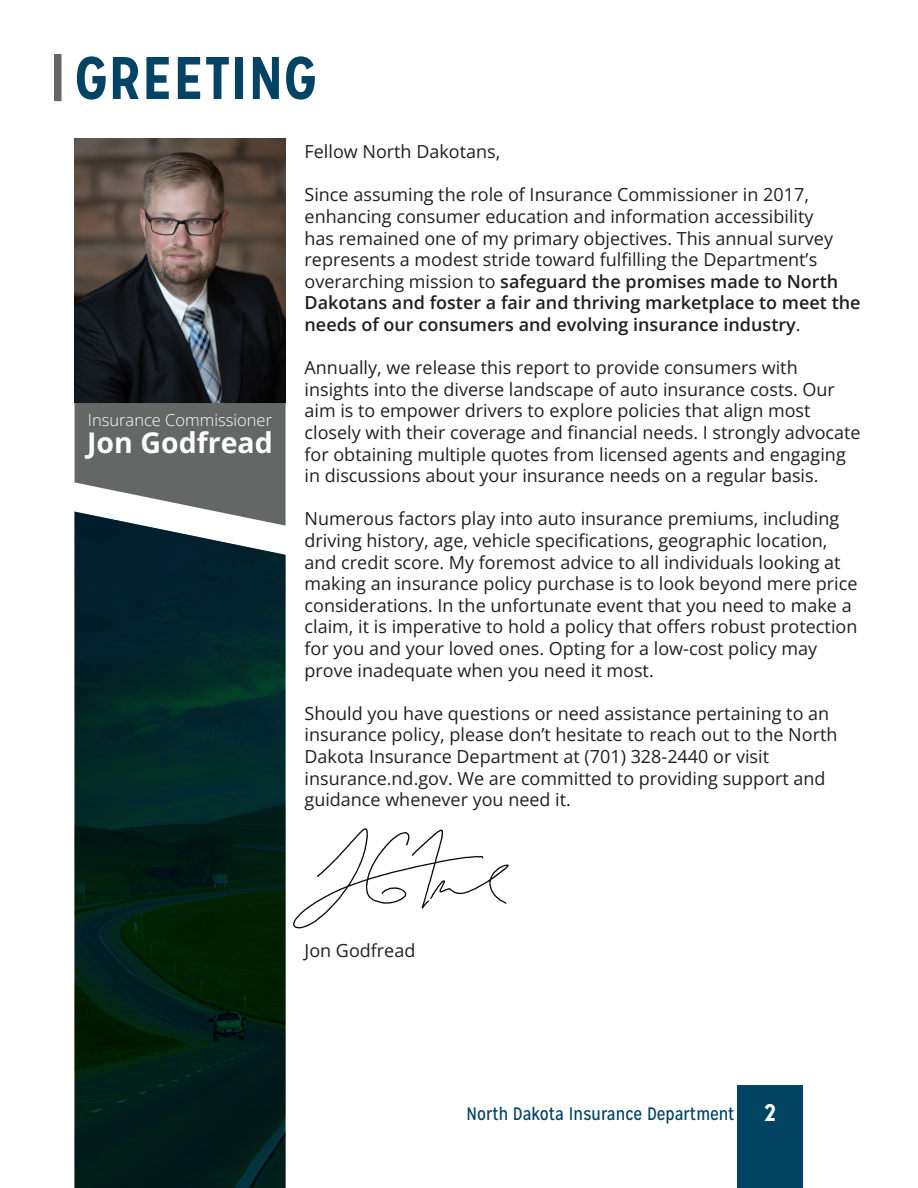
<style>
.page{position:relative;width:918px;height:1188px;background:#fff}
.page>*{position:absolute;margin:0;border:0;box-sizing:border-box;transform-origin:0 0}
.t1{font:700 60px "Mission Gothic";color:#034363}
.t2{font:700 28.5px "Open Sans";color:#fff}
.t3{font:700 24px "Mission Gothic";color:#fff}
.t4{font:18px/21.6px "Open Sans";color:#231f20}
.t5{font:18px "Mission Gothic";color:#034363}
.t6{font:300 16.5px "Open Sans";color:#fff}
.s1{font-weight:600}
</style>
<div class="page">
<div style="left:738px;top:1086px;width:65px;height:102px;background:#034363"></div>
<svg style="left:75px;top:403px;width:211px;height:109px;background:#737474"></svg>
<img style="left:75px;top:139px;width:211px;height:264px">
<svg style="left:75px;top:512px;width:211px;height:676px;background:#092824"></svg>
<div style="left:54px;top:54px;width:8px;height:47px;background:#656666"></div>
<img style="left:293px;top:828px;width:216px;height:101px">
<p class="t1" style="left:75px;top:40px;width:244px">GREETING</p>
<p class="t6" style="left:88px;top:408px;width:186px">Insurance Commissioner</p>
<p class="t2" style="left:87px;top:422px;width:187px">Jon Godfread</p>
<p class="t4" style="left:305px;top:140px;width:197px">Fellow North Dakotans,</p>
<p class="t4" style="left:305px;top:184px;width:558px">Since assuming the role of Insurance Commissioner in 2017, enhancing consumer education and information accessibility<br>has remained one of my primary objectives. This annual survey represents a modest stride toward fulfilling the Department’s overarching mission to <span class="s1">safeguard the promises made to North Dakotans and foster a fair and thriving marketplace to meet the needs of our consumers and evolving insurance industry</span>.</p>
<p class="t4" style="left:305px;top:356px;width:558px">Annually, we release this report to provide consumers with insights into the diverse landscape of auto insurance costs. Our aim is to empower drivers to explore policies that align most closely with their coverage and financial needs. I strongly advocate for obtaining multiple quotes from licensed agents and engaging in discussions about your insurance needs on a regular basis.</p>
<p class="t4" style="left:305px;top:508px;width:554px">Numerous factors play into auto insurance premiums, including driving history, age, vehicle specifications, geographic location, and credit score. My foremost advice to all individuals looking at making an insurance policy purchase is to look beyond mere price considerations. In the unfortunate event that you need to make a claim, it is imperative to hold a policy that offers robust protection for you and your loved ones. Opting for a low-cost policy may prove inadequate when you need it most.</p>
<p class="t4" style="left:305px;top:702px;width:534px">Should you have questions or need assistance pertaining to an insurance policy, please don’t hesitate to reach out to the North<br>Dakota Insurance Department at (701) 328-2440 or visit</p>
<p class="t4" style="left:305px;top:767px;width:523px">insurance.nd.gov. We are committed to providing support and guidance whenever you need it.</p>
<p class="t4" style="left:305px;top:940px;width:112px">Jon Godfread</p>
<p class="t5" style="left:467px;top:1103px;width:269px">North Dakota Insurance Department</p>
<p class="t3" style="left:764px;top:1097px;width:13px">2</p>
</div>
